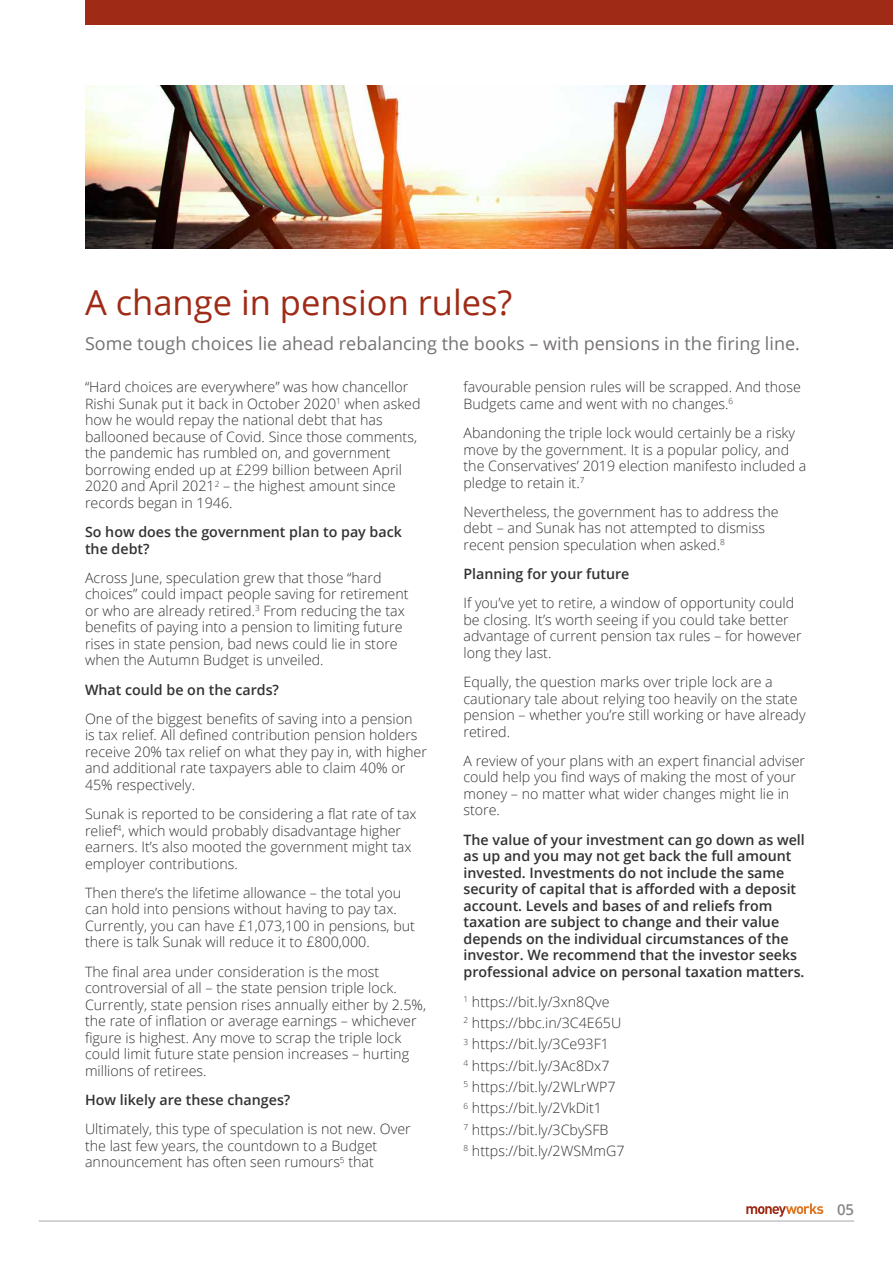
<style>
.page{position:relative;width:893px;height:1263px;background:#fff}
.page>*{position:absolute;margin:0;border:0;box-sizing:border-box;transform-origin:0 0}
.t1{font:34.5px "Open Sans";color:#9f2b17}
.t2{font:18px "Open Sans";color:#757172}
.t3{font:600 15px "Open Sans";color:#878787}
.t4{font:300 14.25px/16.5px "Open Sans";color:#333232}
.t5{font:600 14.25px/16.5px "Open Sans";color:#333232}
</style>
<div class="page">
<hr style="left:39px;top:1220px;width:815px;height:1px;background:#b3b2b2">
<div style="left:85px;top:0;width:808px;height:24px;background:#9f2b17"></div>
<img style="left:85px;top:85px;width:808px;height:164px">
<svg style="left:746px;top:1203px;width:77px;height:14px"></svg>
<h1 class="t1" style="left:85px;top:278px;width:429px">A change in pension rules?</h1>
<p class="t2" style="left:85px;top:331px;width:716px">Some tough choices lie ahead rebalancing the books – with pensions in the firing line.</p>
<p class="t4" style="left:85px;top:378px;width:337px">“Hard choices are everywhere” was how chancellor Rishi Sunak put it back in October 2020<sup>1</sup> when asked how he would repay the national debt that has ballooned because of Covid. Since those comments, the pandemic has rumbled on, and government borrowing ended up at £299 billion between April 2020 and April 2021<sup>2</sup> – the highest amount since records began in 1946.</p>
<p class="t5" style="left:85px;top:523px;width:318px">So how does the government plan to pay back the debt?</p>
<p class="t4" style="left:85px;top:569px;width:325px">Across June, speculation grew that those “hard choices” could impact people saving for retirement or who are already retired.<sup>3</sup> From reducing the tax benefits of paying into a pension to limiting future rises in state pension, bad news could lie in store when the Autumn Budget is unveiled.</p>
<p class="t5" style="left:85px;top:681px;width:196px">What could be on the cards?</p>
<p class="t4" style="left:85px;top:710px;width:343px">One of the biggest benefits of saving into a pension<br>is tax relief. All defined contribution pension holders receive 20% tax relief on what they pay in, with higher and additional rate taxpayers able to claim 40% or 45% respectively.</p>
<p class="t4" style="left:85px;top:805px;width:333px">Sunak is reported to be considering a flat rate of tax relief<sup>4</sup>, which would probably disadvantage higher earners. It’s also mooted the government might tax employer contributions.</p>
<p class="t4" style="left:85px;top:884px;width:332px">Then there’s the lifetime allowance – the total you can hold into pensions without having to pay tax.<br>Currently, you can have £1,073,100 in pensions, but there is talk Sunak will reduce it to £800,000.</p>
<p class="t4" style="left:85px;top:963px;width:343px">The final area under consideration is the most controversial of all – the state pension triple lock.<br>Currently, state pension rises annually either by 2.5%, the rate of inflation or average earnings – whichever figure is highest. Any move to scrap the triple lock could limit future state pension increases – hurting millions of retirees.</p>
<p class="t5" style="left:85px;top:1091px;width:207px">How likely are these changes?</p>
<p class="t4" style="left:85px;top:1120px;width:327px">Ultimately, this type of speculation is not new. Over the last few years, the countdown to a Budget announcement has often seen rumours<sup>5</sup> that</p>
<p class="t4" style="left:463px;top:378px;width:339px">favourable pension rules will be scrapped. And those<br>Budgets came and went with no changes.<sup>6</sup></p>
<p class="t4" style="left:463px;top:424px;width:344px">Abandoning the triple lock would certainly be a risky move by the government. It is a popular policy, and the Conservatives’ 2019 election manifesto included a pledge to retain it.<sup>7</sup></p>
<p class="t4" style="left:463px;top:503px;width:317px">Nevertheless, the government has to address the debt – and Sunak has not attempted to dismiss recent pension speculation when asked.<sup>8</sup></p>
<p class="t5" style="left:463px;top:565px;width:167px">Planning for your future</p>
<p class="t4" style="left:463px;top:595px;width:340px">If you’ve yet to retire, a window of opportunity could be closing. It’s worth seeing if you could take better advantage of current pension tax rules – for however long they last.</p>
<p class="t4" style="left:463px;top:673px;width:344px">Equally, the question marks over triple lock are a cautionary tale about relying too heavily on the state pension – whether you’re still working or have already retired.</p>
<p class="t4" style="left:463px;top:752px;width:343px">A review of your plans with an expert financial adviser could help you find ways of making the most of your money – no matter what wider changes might lie in store.</p>
<p class="t5" style="left:463px;top:831px;width:343px">The value of your investment can go down as well as up and you may not get back the full amount invested. Investments do not include the same security of capital that is afforded with a deposit account. Levels and bases of and reliefs from taxation are subject to change and their value depends on the individual circumstances of the investor. We recommend that the investor seeks professional advice on personal taxation matters.</p>
<p class="t4" style="left:463px;top:990px;width:163px;line-height:21.3px"><sup>1</sup> https://bit.ly/3xn8Qve<br><sup>2</sup> https://bbc.in/3C4E65U<br><sup>3</sup> https://bit.ly/3Ce93F1<br><sup>4</sup> https://bit.ly/3Ac8Dx7<br><sup>5</sup> https://bit.ly/2WLrWP7<br><sup>6</sup> https://bit.ly/2VkDit1<br><sup>7</sup> https://bit.ly/3CbySFB<br><sup>8</sup> https://bit.ly/2WSMmG7</p>
<p class="t3" style="left:837px;top:1199px;width:19px">05</p>
</div>
